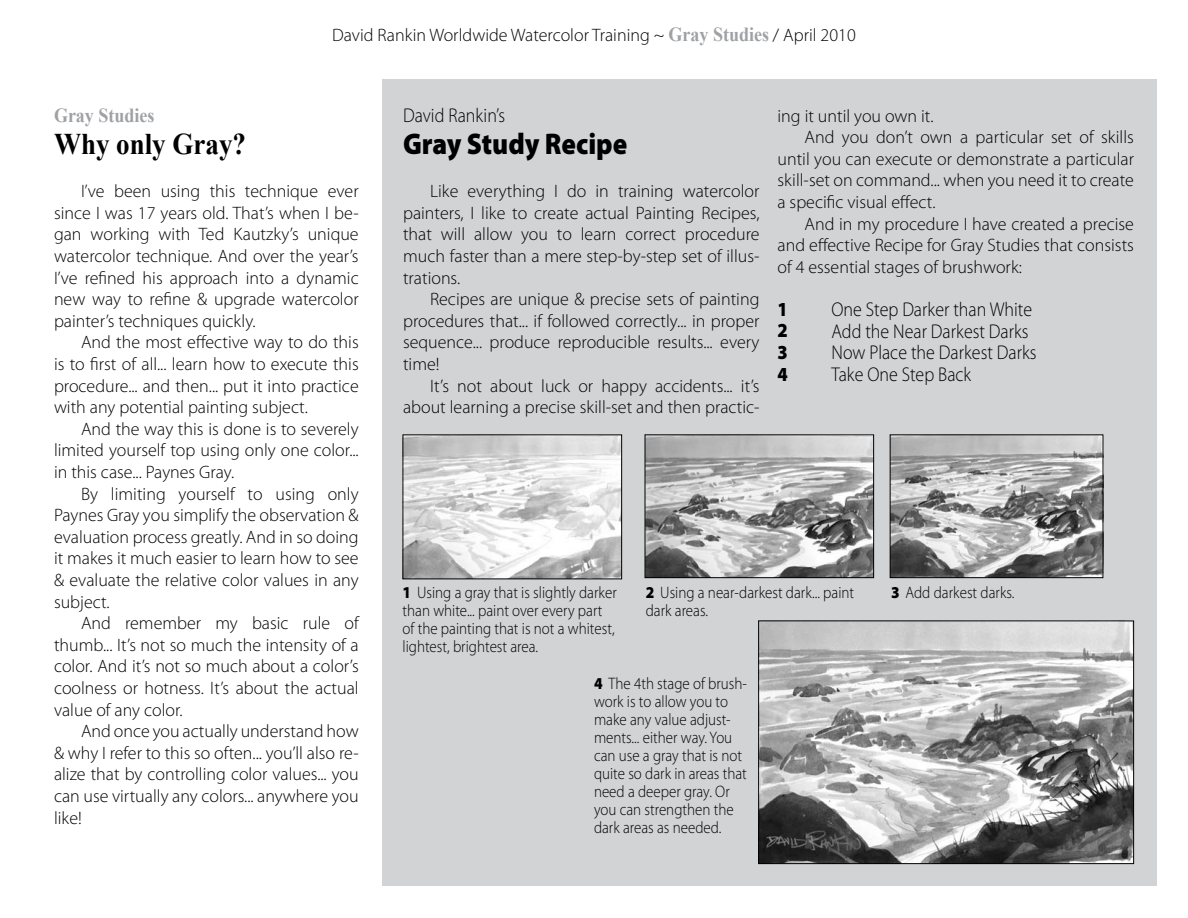
<style>
.page{position:relative;width:1188px;height:918px;background:#fff}
.page>*{position:absolute;margin:0;border:0;box-sizing:border-box;transform-origin:0 0}
.t1{font:900 30px "Myriad Pro";color:#000;scale:.9 1}
.t2{font:700 30px "Times New Roman";color:#000;scale:.9 1}
.t3{font:300 19.95px "Myriad Pro";color:#000;scale:.9 1}
.t4{font:700 19.95px "Times New Roman";color:#9fa1a4;scale:.9 1}
.t5{font:900 19.95px "Myriad Pro";color:#000;scale:.9 1}
.t6{font:300 18px/21.6px "Myriad Pro";color:#000;text-align:justify}
.t7{font:300 16.65px/18px "Myriad Pro";color:#000;scale:.9 1}
.s1{font-family:"Times New Roman";font-weight:700;font-size:19.95px;color:#9fa1a4}
.s2{font-weight:900}
</style>
<div class="page">
<div style="left:382px;top:79px;width:775px;height:806px;background:#d1d3d4"></div>
<img style="left:405px;top:436px;width:215px;height:141px">
<img style="left:647px;top:436px;width:225px;height:140px">
<div style="left:645px;top:434px;width:229px;height:144px;border:1px solid #000"></div>
<img style="left:892px;top:436px;width:209px;height:140px">
<div style="left:890px;top:434px;width:213px;height:144px;border:1px solid #000"></div>
<img style="left:760px;top:623px;width:372px;height:239px">
<div style="left:758px;top:621px;width:376px;height:243px;border:1px solid #000"></div>
<p class="t6" style="left:332px;top:24px;width:525px">David Rankin Worldwide Watercolor Training ~ <span class="s1">Gray Studies</span> / April 2010</p>
<p class="t4" style="left:54px;top:104px;width:113px">Gray Studies</p>
<h1 class="t2" style="left:54px;top:127px;width:215px">Why only Gray?</h1>
<p class="t6" style="left:54px;top:180px;width:306px;text-indent:27px">I’ve been using this technique ever since I was 17 years old. That’s when I be&shy;gan working with Ted Kautzky’s unique watercolor technique. And over the year’s I’ve refined his approach into a dynamic new way to refine &amp; upgrade watercolor painter’s techniques quickly.</p>
<p class="t6" style="left:54px;top:331px;width:306px;text-indent:27px">And the most effective way to do this is to first of all... learn how to execute this procedure... and then... put it into practice with any potential painting subject.</p>
<p class="t6" style="left:54px;top:418px;width:306px;text-indent:27px">And the way this is done is to severely limited yourself top using only one color... in this case... Paynes Gray.</p>
<p class="t6" style="left:54px;top:483px;width:306px;text-indent:27px">By limiting yourself to using only Paynes Gray you simplify the observation &amp; evaluation process greatly. And in so doing it makes it much easier to learn how to see &amp; evaluate the relative color values in any subject.</p>
<p class="t6" style="left:54px;top:612px;width:306px;text-indent:27px">And remember my basic rule of thumb... It’s not so much the intensity of a color. And it’s not so much about a color’s coolness or hotness. It’s about the actual value of any color.</p>
<p class="t6" style="left:54px;top:720px;width:306px;text-indent:27px">And once you actually understand how &amp; why I refer to this so often... you’ll also re&shy;alize that by controlling color values... you can use virtually any colors... anywhere you like!</p>
<p class="t3" style="left:403px;top:103px;width:115px">David Rankin’s</p>
<h1 class="t1" style="left:403px;top:124px;width:251px">Gray Study Recipe</h1>
<p class="t6" style="left:403px;top:180px;width:358px;text-indent:27px">Like everything I do in training watercolor painters, I like to create actual Painting Recipes, that will allow you to learn correct procedure much faster than a mere step-by-step set of illus&shy;trations.</p>
<p class="t6" style="left:403px;top:288px;width:358px;text-indent:27px">Recipes are unique &amp; precise sets of painting procedures that... if followed correctly... in proper sequence... produce reproducible results... every time!</p>
<p class="t6" style="left:403px;top:375px;width:358px;text-align:right">It’s not about luck or happy accidents... it’s about learning a precise skill-set and then practic-</p>
<p class="t6" style="left:778px;top:105px;width:158px">ing it until you own it.</p>
<p class="t6" style="left:805px;top:126px;width:331px">And you don’t own a particular set of skills</p>
<p class="t6" style="left:778px;top:148px;width:358px">until you can execute or demonstrate a particular</p>
<p class="t6" style="left:778px;top:169px;width:358px">skill-set on command... when you need it to create</p>
<p class="t6" style="left:778px;top:191px;width:159px">a specific visual effect.</p>
<p class="t6" style="left:805px;top:213px;width:331px">And in my procedure I have created a precise</p>
<p class="t6" style="left:778px;top:234px;width:358px">and effective Recipe for Gray Studies that consists</p>
<p class="t6" style="left:778px;top:256px;width:246px">of 4 essential stages of brushwork:</p>
<p class="t5" style="left:778px;top:296px;width:13px">1</p>
<p class="t3" style="left:832px;top:297px;width:224px">One Step Darker than White</p>
<p class="t5" style="left:778px;top:317px;width:13px">2</p>
<p class="t3" style="left:832px;top:319px;width:220px">Add the Near Darkest Darks</p>
<p class="t5" style="left:778px;top:339px;width:13px">3</p>
<p class="t3" style="left:832px;top:340px;width:229px">Now Place the Darkest Darks</p>
<p class="t5" style="left:778px;top:361px;width:13px">4</p>
<p class="t3" style="left:832px;top:362px;width:157px">Take One Step Back</p>
<p class="t7" style="left:403px;top:583px;width:240px"><span class="s2">1</span> Using a gray that is slightly darker than white... paint over every part of the painting that is not a whitest, lightest, brightest area.</p>
<p class="t7" style="left:646px;top:583px;width:233px"><span class="s2">2</span> Using a near-darkest dark... paint dark areas.</p>
<p class="t7" style="left:891px;top:583px;width:139px"><span class="s2">3</span> Add darkest darks.</p>
<p class="t7" style="left:594px;top:675px;width:172px"><span class="s2">4</span> The 4th stage of brush&shy;work is to allow you to make any value adjust&shy;ments... either way. You can use a gray that is not quite so dark in areas that need a deeper gray. Or you can strengthen the dark areas as needed.</p>
</div>
